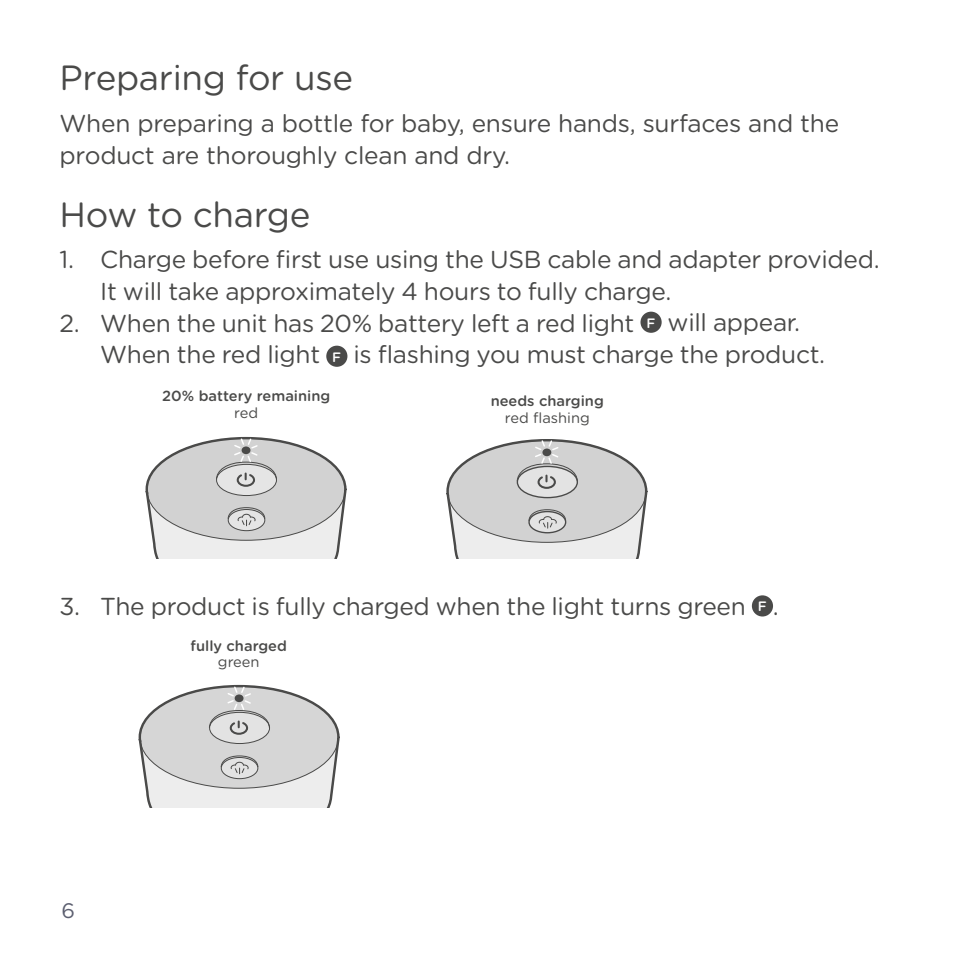
<style>
.page{position:relative;width:973px;height:973px;background:#fff}
.page>*{position:absolute;margin:0;border:0;box-sizing:border-box;transform-origin:0 0}
.t1{font:35px "Gotham Rounded";letter-spacing:-.01em;color:#4a4a49}
.t2{font:24.5px/31.5px "Gotham Rounded";letter-spacing:-.015em;color:#4a4a49}
.t3{font:21px "Gotham Rounded";color:#5c5f70}
.t4{font:500 14.7px "Gotham Rounded";color:#4a4a49}
.t5{font:14.7px "Gotham Rounded";color:#4a4a49}
.s1{font-weight:500;font-size:13.65px;color:#fff}
</style>
<div class="page">
<div style="left:640px;top:311px;width:21px;height:22px;background:#4a4a49;border-radius:50%"></div>
<div style="left:326px;top:345px;width:21px;height:22px;background:#4a4a49;border-radius:50%"></div>
<div style="left:751px;top:595px;width:21px;height:21px;background:#4a4a49;border-radius:50%"></div>
<svg style="left:446px;top:439px;width:202px;height:119px;background:#d3d3d3"></svg>
<svg style="left:145px;top:436px;width:202px;height:122px;background:#d5d5d5"></svg>
<svg style="left:138px;top:684px;width:202px;height:123px;background:#d7d7d7"></svg>
<h1 class="t1" style="left:60px;top:54px;width:295px">Preparing for use</h1>
<p class="t2" style="left:60px;top:107px;width:781px">When preparing a bottle for baby, ensure hands, surfaces and the product are thoroughly clean and dry.</p>
<h1 class="t1" style="left:60px;top:190px;width:252px">How to charge</h1>
<p class="t2" style="left:100px;top:243px;width:780px;text-indent:-41px">1. Charge before first use using the USB cable and adapter provided.<br>It will take approximately 4 hours to fully charge.</p>
<p class="t2" style="left:100px;top:306px;width:726px;text-indent:-41px">2. When the unit has 20% battery left a red light <sup>F</sup> will appear.<br>When the red light <span class="s1">F</span> is flashing you must charge the product.</p>
<p class="t4" style="left:463px;top:110px;width:169px">20% battery remaining</p>
<p class="t4" style="left:162px;top:385px;width:169px">20% battery remaining</p>
<p class="t5" style="left:234px;top:402px;width:25px">red</p>
<p class="t4" style="left:490px;top:390px;width:115px">needs charging</p>
<p class="t5" style="left:504px;top:407px;width:86px">red flashing</p>
<p class="t2" style="left:60px;top:589px;width:720px">3. The product is fully charged when the light turns green <sup>F</sup> .</p>
<p class="t4" style="left:191px;top:635px;width:98px">fully charged</p>
<p class="t3" style="left:61px;top:895px;width:15px">6</p>
<p class="t5" style="left:218px;top:652px;width:43px">green</p>
</div>
